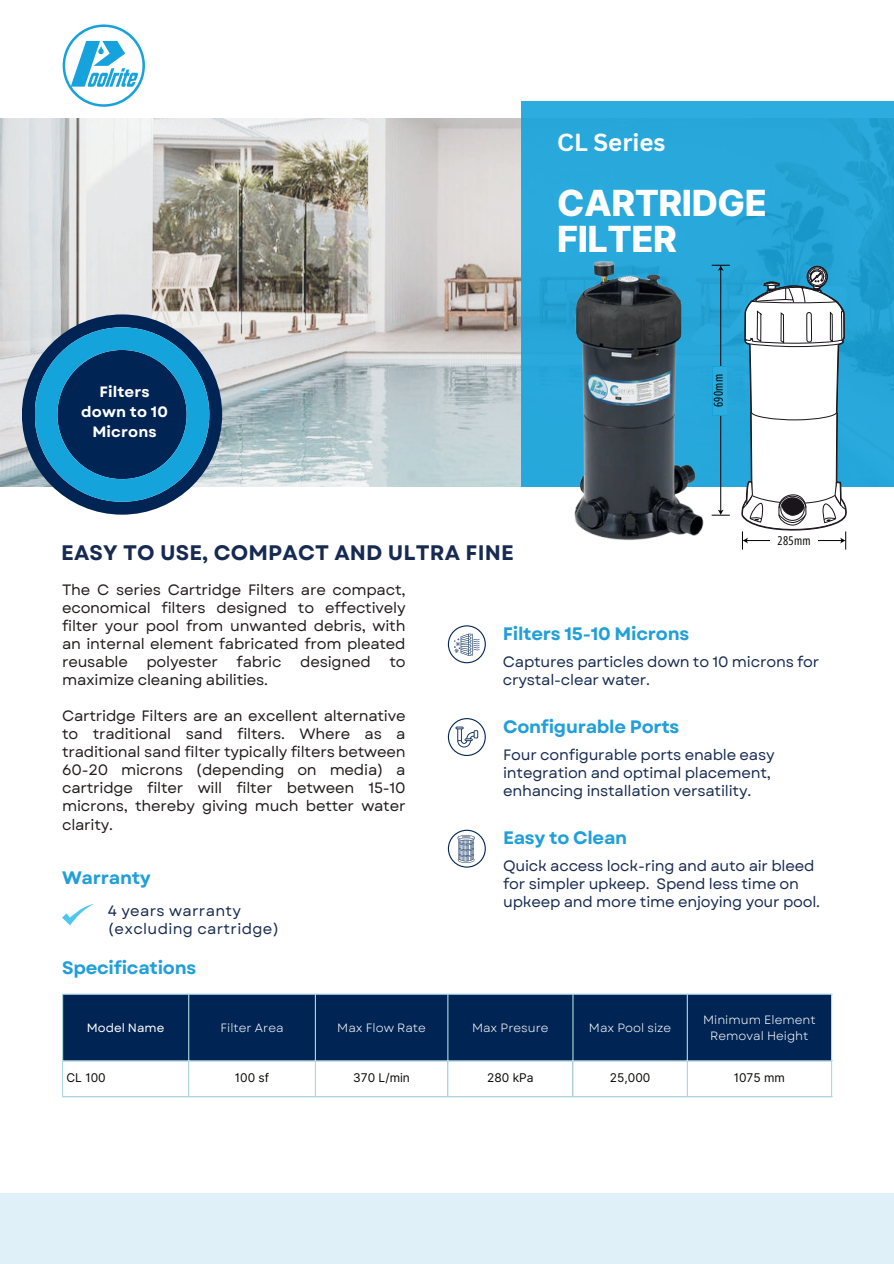
<style>
.page{position:relative;width:894px;height:1264px;background:#fff}
.page>*{position:absolute;margin:0;border:0;box-sizing:border-box;transform-origin:0 0}
.t1{font:800 36px/36px "Inter";letter-spacing:-.015em;color:#fff}
.t2{font:700 24px "Canva Sans";color:#fff}
.t3{font:700 21px "Garet";letter-spacing:.01em;color:#172a52}
.t4{font:700 18px "Garet";letter-spacing:-.015em;color:#209fd9}
.t5{font:15px/18px "Garet";letter-spacing:-.015em;color:#211c1c;text-align:justify}
.t6{font:15px/18px "Garet";letter-spacing:-.015em;color:#172a52}
.t7{font:15px/18px "Garet";letter-spacing:.02em;color:#172a52}
.t8{font:700 15px/20.2px "Garet";letter-spacing:.01em;color:#fff;text-align:center}
.t9{font:12.15px "Open Sans Condensed";letter-spacing:.025em;color:#080704}
.t10{font:12px/16px "Garet";color:#fff;text-align:center}
.t11{font:12px "Inter";color:#080704}
.t12{font:12px "Garet";color:#fff}
</style>
<div class="page">
<img style="left:0;top:118px;width:521px;height:368px">
<div style="left:521px;top:101px;width:372px;height:385px;background:linear-gradient(to right,#2baade,#24a3d5)"></div>
<div style="left:22px;top:314px;width:200px;height:200px;background:#002554;border-radius:50%"></div>
<svg style="left:35px;top:327px;width:174px;height:175px"></svg>
<img style="left:63px;top:25px;width:82px;height:82px">
<div style="left:65px;top:27px;width:77px;height:77px;background:#fff;border-radius:50%"></div>
<img style="left:71px;top:41px;width:28px;height:46px">
<img style="left:93px;top:41px;width:32px;height:25px">
<img style="left:88px;top:73px;width:9px;height:14px">
<img style="left:97px;top:73px;width:19px;height:14px">
<img style="left:105px;top:68px;width:9px;height:19px">
<img style="left:116px;top:68px;width:9px;height:19px">
<img style="left:121px;top:70px;width:9px;height:17px">
<img style="left:127px;top:73px;width:11px;height:14px">
<svg style="left:98px;top:46px;width:6px;height:8px"></svg>
<img style="left:530px;top:244px;width:205px;height:297px">
<div style="left:63px;top:994px;width:767px;height:66px;background:#002554"></div>
<hr style="left:62px;top:994px;width:1px;height:102px;background:#afdae6">
<hr style="left:188px;top:994px;width:1px;height:102px;background:#afdae6">
<hr style="left:315px;top:994px;width:1px;height:102px;background:#afdae6">
<hr style="left:447px;top:994px;width:1px;height:102px;background:#afdae6">
<hr style="left:572px;top:994px;width:1px;height:102px;background:#afdae6">
<hr style="left:686px;top:994px;width:1px;height:102px;background:#afdae6">
<hr style="left:830px;top:994px;width:1px;height:102px;background:#afdae6">
<hr style="left:62px;top:993px;width:769px;height:1px;background:#afdae6">
<hr style="left:62px;top:1060px;width:769px;height:1px;background:#afdae6">
<hr style="left:62px;top:1096px;width:769px;height:1px;background:#afdae6">
<svg style="left:62px;top:903px;width:32px;height:22px"></svg>
<svg style="left:711px;top:265px;width:136px;height:285px"></svg>
<svg style="left:447px;top:718px;width:38px;height:38px"></svg>
<svg style="left:447px;top:829px;width:38px;height:38px"></svg>
<svg style="left:447px;top:625px;width:38px;height:38px"></svg>
<div style="left:712px;top:366px;width:14px;height:50px;background:#2cacdf"></div>
<div style="left:0;top:1192px;width:893px;height:71px;background:#dff0f8"></div>
<h2 class="t2" style="left:557px;top:128px;width:110px">CL Series</h2>
<h1 class="t1" style="left:557px;top:184px;width:211px">CARTRIDGE<br>FILTER</h1>
<p class="t8" style="left:81px;top:382px;width:88px">Filters down to 10<br>Microns</p>
<h3 class="t3" style="left:61px;top:539px;width:454px">EASY TO USE, COMPACT AND ULTRA FINE</h3>
<p class="t9" style="left:710px;top:407px;width:34px;rotate:-90deg">690mm</p>
<p class="t9" style="left:777px;top:532px;width:34px">285mm</p>
<p class="t5" style="left:62px;top:581px;width:345px">The C series Cartridge Filters are compact, economical filters designed to effectively filter your pool from unwanted debris, with an internal element fabricated from pleated reusable polyester fabric designed to maximize cleaning abilities.</p>
<p class="t5" style="left:62px;top:707px;width:345px">Cartridge Filters are an excellent alternative to traditional sand filters. Where as a traditional sand filter typically filters between 60-20 microns (depending on media) a cartridge filter will filter between 15-10 microns, thereby giving much better water clarity.</p>
<p class="t4" style="left:62px;top:866px;width:90px">Warranty</p>
<p class="t7" style="left:108px;top:902px;width:173px">4 years warranty (excluding cartridge)</p>
<p class="t4" style="left:62px;top:956px;width:136px">Specifications</p>
<p class="t4" style="left:502px;top:623px;width:188px">Filters 15-10 Microns</p>
<p class="t6" style="left:502px;top:653px;width:318px">Captures particles down to 10 microns for crystal-clear water.</p>
<p class="t4" style="left:503px;top:715px;width:178px">Configurable Ports</p>
<p class="t6" style="left:503px;top:746px;width:273px">Four configurable ports enable easy integration and optimal placement, enhancing installation versatility.</p>
<p class="t4" style="left:503px;top:826px;width:126px">Easy to Clean</p>
<p class="t6" style="left:503px;top:857px;width:318px">Quick access lock-ring and auto air bleed for simpler upkeep. Spend less time on upkeep and more time enjoying your pool.</p>
<p class="t12" style="left:87px;top:1020px;width:79px">Model Name</p>
<p class="t10" style="left:220px;top:1019px;width:65px">Filter Area</p>
<p class="t10" style="left:337px;top:1019px;width:90px">Max Flow Rate</p>
<p class="t10" style="left:472px;top:1019px;width:78px">Max Presure</p>
<p class="t10" style="left:589px;top:1019px;width:84px">Max Pool size</p>
<p class="t10" style="left:703px;top:1011px;width:114px">Minimum Element<br>Removal Height</p>
<p class="t11" style="left:67px;top:1069px;width:41px">CL 100</p>
<p class="t11" style="left:235px;top:1069px;width:36px">100 sf</p>
<p class="t11" style="left:353px;top:1069px;width:58px">370 L/min</p>
<p class="t11" style="left:487px;top:1069px;width:48px">280 kPa</p>
<p class="t11" style="left:609px;top:1069px;width:42px">25,000</p>
<p class="t11" style="left:733px;top:1069px;width:53px">1075 mm</p>
</div>
